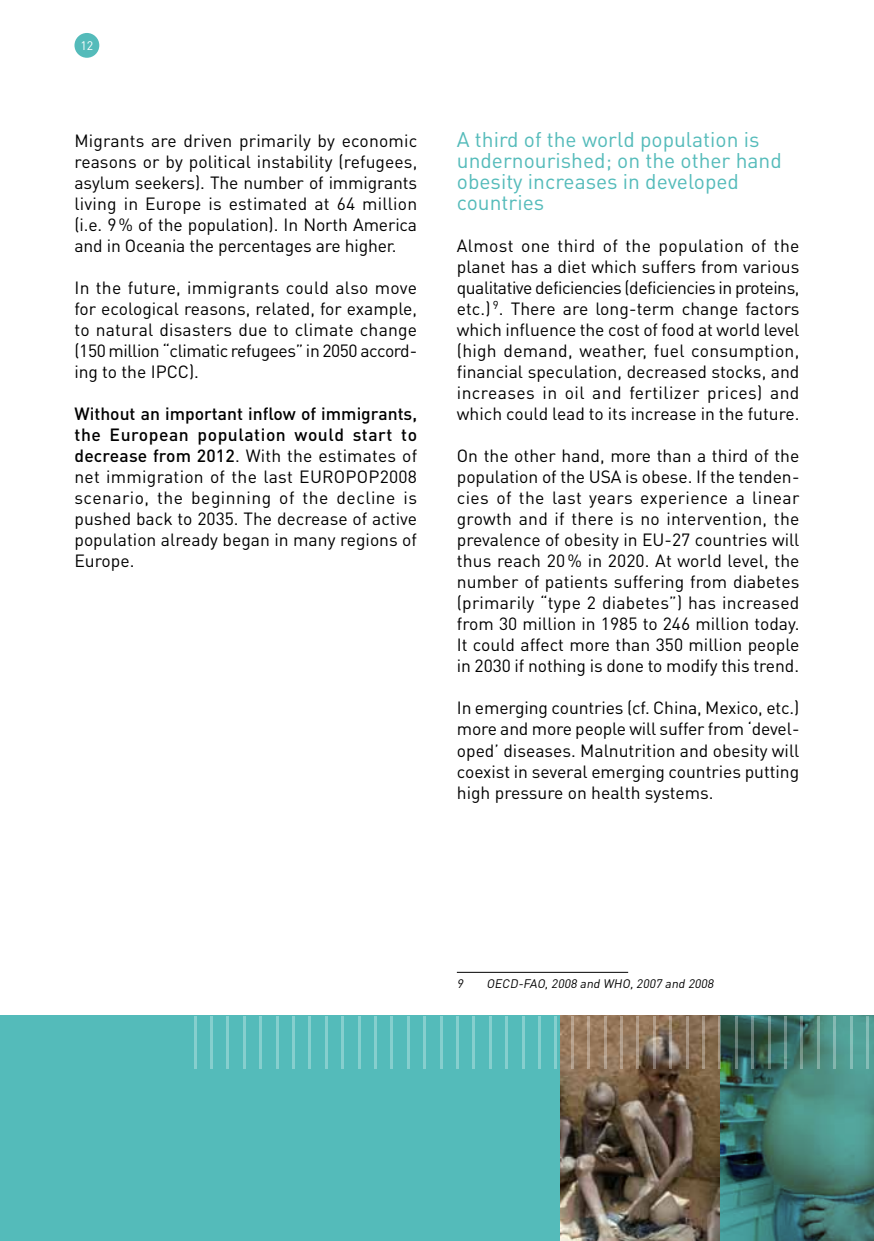
<style>
.page{position:relative;width:874px;height:1241px;background:#fff}
.page>*{position:absolute;margin:0;border:0;box-sizing:border-box;transform-origin:0 0}
.t1{font:300 52.5px "Myriad Pro";color:#fff}
.t2{font:21px/21px "DIN Pro";color:#54bbba}
.t3{font:17.5px/21px "DIN Pro";letter-spacing:-.005em;color:#000;text-align:justify}
.t4{font:italic 12.25px "DIN Pro";color:#000}
.t5{font:12.25px "DIN Pro";color:#fff}
.s1{font-weight:500}
</style>
<div class="page">
<div style="left:74px;top:33px;width:25px;height:25px;background:#54bbba;border-radius:50%"></div>
<hr style="left:456px;top:971px;width:172px;height:1px;background:#000">
<div style="left:0;top:1015px;width:873px;height:225px;background:#54bbba"></div>
<img style="left:718px;top:1015px;width:155px;height:225px">
<img style="left:560px;top:1015px;width:158px;height:225px">
<p class="t5" style="left:80px;top:37px;width:14px">12</p>
<p class="t3" style="left:74px;top:129px;width:344px">Migrants are driven primarily by economic reasons or by political instability (refugees, asylum seekers). The number of immigrants living in Europe is estimated at 64 million (i.e. 9% of the population). In North America and in Oceania the percentages are higher.</p>
<p class="t3" style="left:74px;top:276px;width:344px">In the future, immigrants could also move for ecological reasons, related, for example, to natural disasters due to climate change (150 million “climatic refugees” in 2050 accord&shy;ing to the IPCC).</p>
<p class="t3" style="left:74px;top:402px;width:344px"><span class="s1">Without an important inflow of immigrants, the European population would start to decrease from 2012</span>. With the estimates of net immigration of the last EUROPOP2008 scenario, the beginning of the decline is pushed back to 2035. The decrease of active population already began in many regions of Europe.</p>
<p class="t2" style="left:456px;top:128px;width:326px">A third of the world population is undernourished; on the other hand obesity increases in developed countries</p>
<p class="t3" style="left:456px;top:234px;width:344px">Almost one third of the population of the planet has a diet which suffers from various qualitative deficiencies (deficiencies in proteins, etc.) <sup>9</sup>. There are long-term change factors which influence the cost of food at world level (high demand, weather, fuel consumption, financial speculation, decreased stocks, and increases in oil and fertilizer prices) and which could lead to its increase in the future.</p>
<p class="t3" style="left:456px;top:444px;width:344px">On the other hand, more than a third of the population of the USA is obese. If the tenden&shy;cies of the last years experience a linear growth and if there is no intervention, the prevalence of obesity in EU-27 countries will thus reach 20% in 2020. At world level, the number of patients suffering from diabetes (primarily “type 2 diabetes”) has increased from 30 million in 1985 to 246 million today.<br>It could affect more than 350 million people in 2030 if nothing is done to modify this trend.</p>
<p class="t3" style="left:456px;top:696px;width:344px">In emerging countries (cf. China, Mexico, etc.) more and more people will suffer from ‘devel&shy;oped’ diseases. Malnutrition and obesity will coexist in several emerging countries putting high pressure on health systems.</p>
<p class="t4" style="left:456px;top:974px;width:10px">9</p>
<p class="t4" style="left:486px;top:974px;width:231px">OECD-FAO,2008 and WHO,2007 and 2008</p>
<h1 class="t1" style="left:189px;top:1008px;width:684px">||||||||||||||||||||||||||||||||||||||||||</h1>
</div>
